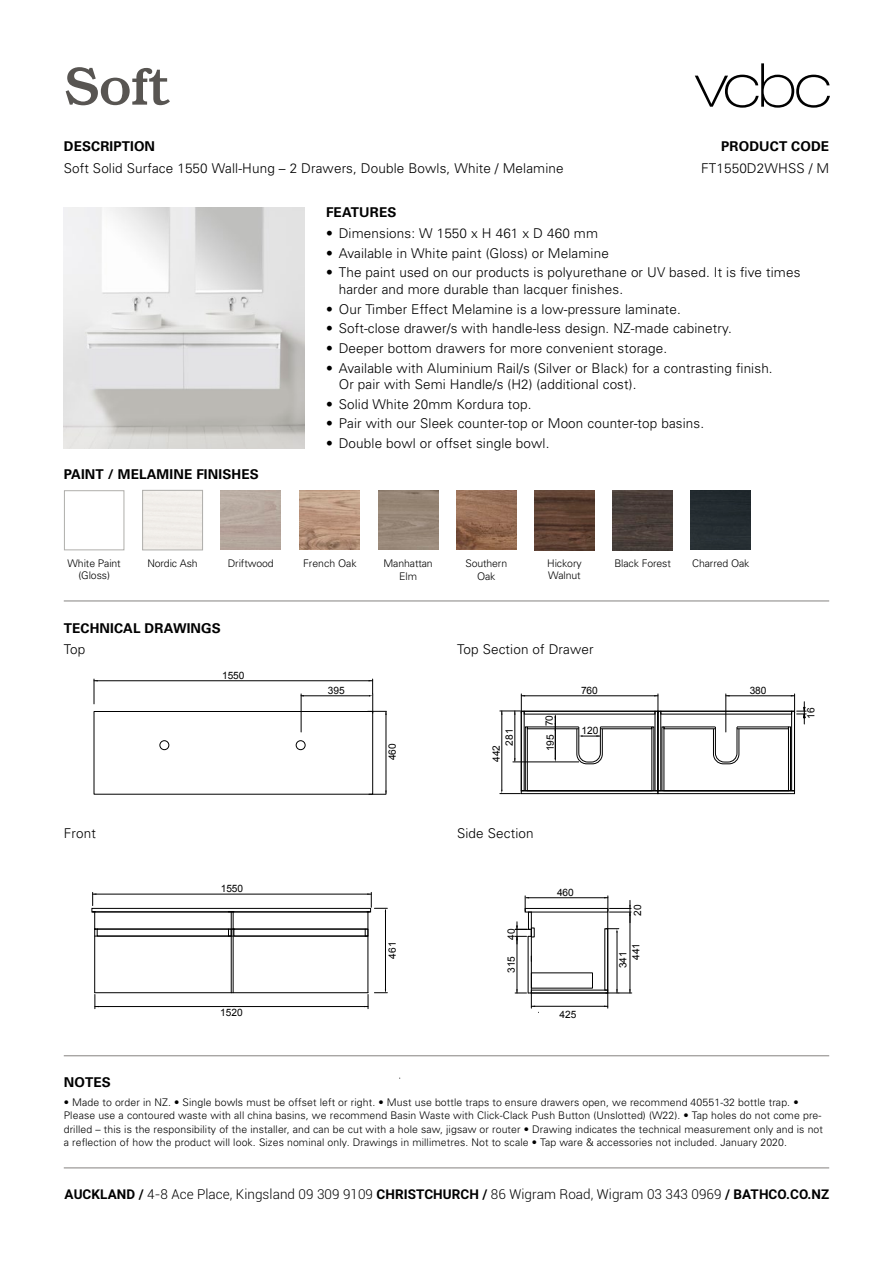
<style>
.page{position:relative;width:893px;height:1263px;background:#fff}
.page>*{position:absolute;margin:0;border:0;box-sizing:border-box;transform-origin:0 0}
.t1{font:500 54px "Bookman";color:#585552}
.Tech_Sub_Headers_cop{font:300 13.5px/16.5px "Univers";letter-spacing:.01em;color:#000}
.t2{font:300 13.5px "Roboto";letter-spacing:.005em;color:#000}
.t3{font:700 13.5px "Univers";letter-spacing:.01em;color:#000}
.Notes{font:300 10.5px/13.5px "Univers";letter-spacing:.01em;color:#000}
.Notes-2{font:300 10.5px/12.6px "Univers";letter-spacing:-.01em;color:#000;text-align:center}
.t4{font:10.2px/12.9px "Arial";color:#000}
.t5{font:10.2px "Arial";color:#010100}
.s1{font-weight:700}
</style>
<div class="page">
<hr style="left:64px;top:601px;width:765px;height:1px;background:#858280">
<hr style="left:64px;top:1167px;width:765px;height:1px;background:#858280">
<svg style="left:695px;top:63px;width:135px;height:45px"></svg>
<hr style="left:64px;top:1055px;width:765px;height:1px;background:#858280">
<img style="left:299px;top:490px;width:60px;height:60px">
<div style="left:144px;top:492px;width:57px;height:56px;background:#f1eee9"></div>
<div style="left:142px;top:490px;width:61px;height:60px;border:1px solid #afaeab"></div>
<img style="left:378px;top:490px;width:60px;height:60px">
<div style="left:64px;top:490px;width:60px;height:60px;border:1px solid #afaeab"></div>
<img style="left:456px;top:490px;width:60px;height:60px">
<div style="left:691px;top:490px;width:60px;height:60px;background:#252d31"></div>
<img style="left:613px;top:490px;width:60px;height:61px">
<img style="left:534px;top:490px;width:60px;height:61px">
<img style="left:63px;top:207px;width:242px;height:241px">
<hr style="left:301px;top:695px;width:69px;height:1px;background:#000">
<hr style="left:301px;top:694px;width:1px;height:38px;background:#000">
<svg style="left:94px;top:679px;width:4px;height:25px"></svg>
<hr style="left:94px;top:680px;width:279px;height:1px;background:#000">
<hr style="left:386px;top:712px;width:1px;height:82px;background:#000">
<svg style="left:369px;top:790px;width:18px;height:5px"></svg>
<svg style="left:368px;top:679px;width:19px;height:36px"></svg>
<div style="left:296px;top:740px;width:9px;height:10px;border:1px solid #000;border-radius:50%"></div>
<div style="left:160px;top:740px;width:9px;height:10px;border:1px solid #000;border-radius:50%"></div>
<div style="left:94px;top:711px;width:279px;height:83px;border:1px solid #000"></div>
<svg style="left:500px;top:694px;width:306px;height:100px"></svg>
<hr style="left:726px;top:694px;width:1px;height:38px;background:#000">
<hr style="left:531px;top:912px;width:1px;height:81px;background:#000">
<hr style="left:531px;top:993px;width:77px;height:1px;background:#000">
<hr style="left:528px;top:936px;width:1px;height:57px;background:#000">
<hr style="left:517px;top:936px;width:1px;height:57px;background:#000">
<hr style="left:617px;top:931px;width:1px;height:62px;background:#000">
<hr style="left:630px;top:912px;width:1px;height:81px;background:#000">
<svg style="left:604px;top:989px;width:28px;height:19px"></svg>
<svg style="left:515px;top:989px;width:24px;height:24px"></svg>
<hr style="left:531px;top:1006px;width:77px;height:1px;background:#000">
<div style="left:605px;top:929px;width:3px;height:61px;border:1px solid #000"></div>
<div style="left:531px;top:990px;width:77px;height:3px;border:1px solid #000"></div>
<svg style="left:604px;top:896px;width:27px;height:36px"></svg>
<svg style="left:515px;top:896px;width:19px;height:48px"></svg>
<hr style="left:526px;top:897px;width:82px;height:1px;background:#000">
<div style="left:525px;top:908px;width:83px;height:4px;border:1px solid #000"></div>
<hr style="left:233px;top:912px;width:1px;height:81px;background:#000">
<hr style="left:368px;top:912px;width:1px;height:81px;background:#000">
<hr style="left:231px;top:929px;width:137px;height:1px;background:#000">
<hr style="left:231px;top:936px;width:137px;height:1px;background:#000">
<svg style="left:365px;top:929px;width:3px;height:8px"></svg>
<hr style="left:231px;top:992px;width:137px;height:1px;background:#000">
<hr style="left:94px;top:912px;width:1px;height:81px;background:#000">
<hr style="left:231px;top:912px;width:1px;height:81px;background:#000">
<hr style="left:95px;top:929px;width:136px;height:1px;background:#000">
<hr style="left:95px;top:936px;width:136px;height:1px;background:#000">
<svg style="left:228px;top:929px;width:6px;height:8px"></svg>
<hr style="left:95px;top:992px;width:136px;height:1px;background:#000">
<hr style="left:385px;top:910px;width:1px;height:81px;background:#000">
<svg style="left:95px;top:994px;width:4px;height:15px"></svg>
<svg style="left:364px;top:989px;width:23px;height:20px"></svg>
<hr style="left:95px;top:1006px;width:273px;height:1px;background:#000">
<svg style="left:92px;top:892px;width:4px;height:13px"></svg>
<svg style="left:367px;top:892px;width:20px;height:20px"></svg>
<hr style="left:93px;top:894px;width:278px;height:1px;background:#000">
<div style="left:92px;top:908px;width:279px;height:4px;border:1px solid #000"></div>
<h1 class="t1" style="left:64px;top:55px;width:106px">Soft</h1>
<p class="t3" style="left:64px;top:138px;width:93px">DESCRIPTION</p>
<p class="t3" style="left:721px;top:138px;width:109px">PRODUCT CODE</p>
<p class="Tech_Sub_Headers_cop" style="left:64px;top:160px;width:501px">Soft Solid Surface 1550 Wall-Hung – 2 Drawers, Double Bowls, White / Melamine</p>
<p class="Tech_Sub_Headers_cop" style="left:701px;top:160px;width:130px">FT1550D2WHSS / M</p>
<p class="t3" style="left:326px;top:204px;width:72px">FEATURES</p>
<p class="Tech_Sub_Headers_cop" style="left:326px;top:225px;width:273px">• Dimensions: W 1550 x H 461 x D 460 mm</p>
<p class="t3" style="left:64px;top:467px;width:197px">PAINT / MELAMINE FINISHES</p>
<p class="Tech_Sub_Headers_cop" style="left:326px;top:245px;width:284px">• Available in White paint (Gloss) or Melamine</p>
<p class="Tech_Sub_Headers_cop" style="left:339px;top:264px;width:463px;text-indent:-13px">• The paint used on our products is polyurethane or UV based. It is five times harder and more durable than lacquer finishes.</p>
<p class="Tech_Sub_Headers_cop" style="left:326px;top:300px;width:356px">• Our Timber Effect Melamine is a low-pressure laminate.</p>
<p class="Tech_Sub_Headers_cop" style="left:326px;top:320px;width:407px">• Soft-close drawer/s with handle-less design. NZ-made cabinetry.</p>
<p class="Tech_Sub_Headers_cop" style="left:326px;top:340px;width:343px">• Deeper bottom drawers for more convenient storage.</p>
<p class="Tech_Sub_Headers_cop" style="left:339px;top:360px;width:435px;text-indent:-13px">• Available with Aluminium Rail/s (Silver or Black) for a contrasting finish.<br>Or pair with Semi Handle/s (H2) (additional cost).</p>
<p class="Tech_Sub_Headers_cop" style="left:326px;top:396px;width:207px">• Solid White 20mm Kordura top.</p>
<p class="Tech_Sub_Headers_cop" style="left:326px;top:415px;width:380px">• Pair with our Sleek counter-top or Moon counter-top basins.</p>
<p class="Tech_Sub_Headers_cop" style="left:326px;top:435px;width:225px">• Double bowl or offset single bowl.</p>
<p class="Notes-2" style="left:68px;top:557px;width:55px">White Paint (Gloss)</p>
<p class="Notes-2" style="left:465px;top:557px;width:43px">Southern<br>Oak</p>
<p class="Notes-2" style="left:547px;top:557px;width:36px">Hickory</p>
<p class="Notes-2" style="left:614px;top:557px;width:58px">Black Forest</p>
<p class="Notes-2" style="left:147px;top:557px;width:52px">Nordic Ash</p>
<p class="Notes-2" style="left:228px;top:557px;width:47px">Driftwood</p>
<p class="Notes" style="left:303px;top:557px;width:55px">French Oak</p>
<p class="Notes-2" style="left:383px;top:557px;width:51px">Manhattan<br>Elm</p>
<p class="Notes" style="left:548px;top:569px;width:34px">Walnut</p>
<p class="t3" style="left:64px;top:620px;width:159px">TECHNICAL DRAWINGS</p>
<p class="Tech_Sub_Headers_cop" style="left:64px;top:641px;width:23px">Top</p>
<p class="Tech_Sub_Headers_cop" style="left:457px;top:641px;width:138px">Top Section of Drawer</p>
<p class="t4" style="left:222px;top:669px;width:24px">1550</p>
<p class="Notes-2" style="left:692px;top:557px;width:59px">Charred Oak</p>
<p class="t4" style="left:312px;top:684px;width:34px">395395</p>
<p class="t4" style="left:750px;top:684px;width:34px">380380</p>
<p class="t4" style="left:581px;top:684px;width:34px">760760</p>
<p class="t4" style="left:581px;top:724px;width:34px">120120</p>
<p class="t4" style="left:543px;top:726px;width:13px;rotate:-90deg">70</p>
<p class="t4" style="left:548px;top:738px;width:13px;rotate:-90deg">70</p>
<p class="t4" style="left:503px;top:746px;width:18px;rotate:-90deg">281</p>
<p class="t4" style="left:544px;top:751px;width:18px;rotate:-90deg">195</p>
<p class="t4" style="left:386px;top:760px;width:18px;rotate:-90deg">460</p>
<p class="t4" style="left:490px;top:762px;width:18px;rotate:-90deg">442</p>
<p class="t5" style="left:804px;top:719px;width:13px;rotate:-90deg">16</p>
<p class="Tech_Sub_Headers_cop" style="left:64px;top:825px;width:34px">Front</p>
<p class="Tech_Sub_Headers_cop" style="left:457px;top:825px;width:78px">Side Section</p>
<p class="t3" style="left:64px;top:1074px;width:49px">NOTES</p>
<p class="t4" style="left:211px;top:882px;width:24px">1550</p>
<p class="t4" style="left:221px;top:882px;width:24px">1550</p>
<p class="t5" style="left:210px;top:1006px;width:24px">1520</p>
<p class="t5" style="left:220px;top:1006px;width:24px">1520</p>
<p class="t4" style="left:386px;top:959px;width:18px;rotate:-90deg">461</p>
<p class="t4" style="left:505px;top:940px;width:13px;rotate:-90deg">40</p>
<p class="t4" style="left:505px;top:973px;width:18px;rotate:-90deg">315</p>
<p class="t4" style="left:557px;top:886px;width:18px">460</p>
<p class="t4" style="left:567px;top:886px;width:18px">460</p>
<p class="t4" style="left:559px;top:1008px;width:18px">425</p>
<p class="t4" style="left:569px;top:1008px;width:18px">425</p>
<p class="t4" style="left:631px;top:916px;width:13px;rotate:-90deg">20</p>
<p class="t4" style="left:627px;top:957px;width:18px;rotate:-90deg">341</p>
<p class="t4" style="left:616px;top:960px;width:18px;text-indent:-8px;rotate:-90deg">341<br>441</p>
<p class="t4" style="left:626px;top:968px;width:18px;rotate:-90deg">341</p>
<p class="Notes" style="left:64px;top:1095px;width:761px">• Made to order in NZ. • Single bowls must be offset left or right. • Must use bottle traps to ensure drawers open, we recommend 40551-32 bottle trap. • Please use a contoured waste with all china basins, we recommend Basin Waste with Click-Clack Push Button (Unslotted) (W22). • Tap holes do not come pre&shy;drilled – this is the responsibility of the installer, and can be cut with a hole saw, jigsaw or router • Drawing indicates the technical measurement only and is not a reflection of how the product will look. Sizes nominal only. Drawings in millimetres. Not to scale • Tap ware &amp; accessories not included. January 2020.</p>
<p class="t2" style="left:65px;top:1185px;width:766px"><span class="s1">AUCKLAND /</span> 4-8 Ace Place, Kingsland 09 309 9109 <span class="s1">CHRISTCHURCH /</span> 86 Wigram Road, Wigram 03 343 0969 <span class="s1">/ BATHCO.CO.NZ</span></p>
</div>
